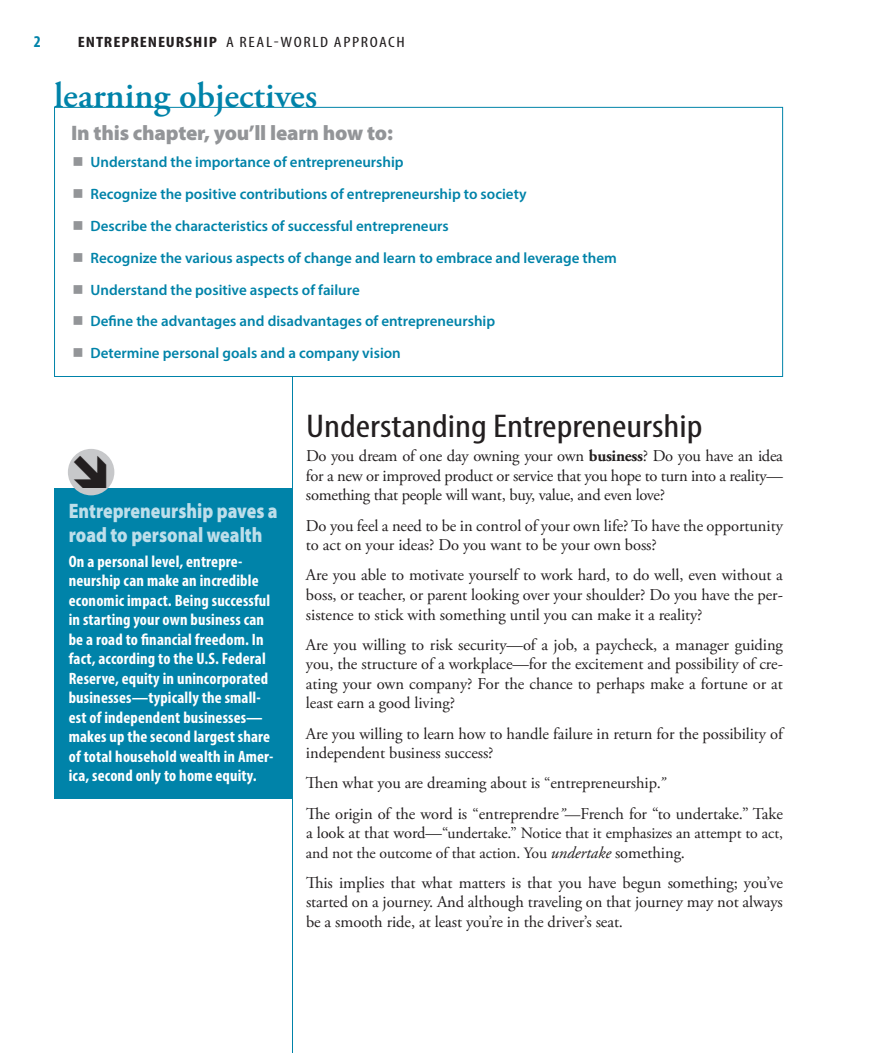
<style>
.page{position:relative;width:891px;height:1053px;background:#fff}
.page>*{position:absolute;margin:0;border:0;box-sizing:border-box;transform-origin:0 0}
.t1{font:600 36px "Adobe Garamond Pro";color:#0083a9}
.t2{font:condensed 33px "Myriad Pro";color:#231f20;scale:1.2 1}
.t3{font:900 21px/24px "Myriad Pro";color:#bddeea;scale:.85 1}
.t4{font:900 21px "Myriad Pro";letter-spacing:-.01em;color:#939598}
.t5{font:16.5px/19.5px "Adobe Garamond Pro";letter-spacing:-.005em;color:#231f20;text-align:justify}
.t6{font:700 condensed 16.5px/19.5px "Myriad Pro";letter-spacing:.01em;color:#fff}
.t7{font:700 condensed 16.5px "Myriad Pro";color:#0083a9}
.t8{font:15.75px/19.5px "Adobe Garamond Pro";letter-spacing:-.005em;color:#231f20}
.t9{font:600 15px "Myriad Pro";color:#0083a9}
.t10{font:condensed 15px "Myriad Pro";letter-spacing:.09em;color:#231f20;scale:1.2 1}
.s1{font-weight:700}
.s2{color:#939598}
.s3{font-size:15.75px}
.s4{font-style:italic;font-size:15.75px}
.s5{font-size:16.5px}
.s6{font-style:italic;font-size:16.5px}
</style>
<div class="page">
<hr style="left:292px;top:141px;width:1px;height:912px;background:#0083a9">
<div style="left:55px;top:107px;width:728px;height:269px;background:#fff"></div>
<div style="left:54px;top:107px;width:729px;height:270px;border:1px solid #0083a9"></div>
<div style="left:55px;top:488px;width:238px;height:311px;background:#0083a9"></div>
<div style="left:68px;top:449px;width:46px;height:46px;background:#c7c8ca;border-radius:50%"></div>
<p class="t7" style="left:34px;top:31px;width:9px">2</p>
<p class="t10" style="left:78px;top:33px;width:274px"><span class="s1">entrepreneurship</span> a real-world approach</p>
<h1 class="t1" style="left:54px;top:75px;width:265px">learning objectives</h1>
<p class="t4" style="left:71px;top:119px;width:323px">In this chapter, you’ll learn how to:</p>
<p class="t9" style="left:73px;top:153px;width:333px"><span class="s2">■</span> Understand the importance of entrepreneurship</p>
<p class="t9" style="left:73px;top:185px;width:455px"><span class="s2">■</span> Recognize the positive contributions of entrepreneurship to society</p>
<p class="t9" style="left:73px;top:216px;width:378px"><span class="s2">■</span> Describe the characteristics of successful entrepreneurs</p>
<p class="t9" style="left:73px;top:248px;width:546px"><span class="s2">■</span> Recognize the various aspects of change and learn to embrace and leverage them</p>
<p class="t9" style="left:73px;top:280px;width:289px"><span class="s2">■</span> Understand the positive aspects of failure</p>
<p class="t9" style="left:73px;top:312px;width:424px"><span class="s2">■</span> Define the advantages and disadvantages of entrepreneurship</p>
<p class="t9" style="left:73px;top:344px;width:330px"><span class="s2">■</span> Determine personal goals and a company vision</p>
<p class="t3" style="left:69px;top:498px;width:247px">Entrepreneurship paves a road to personal wealth</p>
<p class="t6" style="left:69px;top:551px;width:206px">On a personal level, entrepre&shy;neurship can make an incredible economic impact. Being successful in starting your own business can be a road to financial freedom. In fact, according to the U.S. Federal Reserve, equity in unincorporated businesses—typically the small&shy;est of independent businesses— makes up the second largest share of total household wealth in Amer&shy;ica, second only to home equity.</p>
<h2 class="t2" style="left:306px;top:406px;width:332px">Understanding Entrepreneurship</h2>
<p class="t5" style="left:306px;top:447px;width:479px">Do you dream of one day owning your own <span class="s1">business</span>? Do you have an idea for a new or improved product or service that you hope to turn into a reality— something that people will want, buy, value, and even love?</p>
<p class="t5" style="left:306px;top:516px;width:478px">Do you feel a need to be in control of your own life? To have the opportunity to act on your ideas? Do you want to be your own boss?</p>
<p class="t5" style="left:306px;top:566px;width:478px">Are you able to motivate yourself to work hard, to do well, even without a boss, or teacher, or parent looking over your shoulder? Do you have the per&shy;sistence to stick with something until you can make it a reality?</p>
<p class="t5" style="left:306px;top:635px;width:478px">Are you willing to risk security—of a job, a paycheck, a manager guiding you, the structure of a workplace—for the excitement and possibility of cre&shy;ating your own company? For the chance to perhaps make a fortune or at least earn a good living?</p>
<p class="t5" style="left:306px;top:724px;width:478px">Are you willing to learn how to handle failure in return for the possibility of independent business success?</p>
<p class="t5" style="left:306px;top:769px;width:478px;line-height:30.3px">Then what you are dreaming about is <span class="s3">“</span>entrepreneurship.<span class="s4">”<br></span>The origin of the word is <span class="s3">“</span>entreprendre<span class="s4">”</span><span class="s3">—</span>French for “to undertake.” Take</p>
<p class="t8" style="left:306px;top:824px;width:479px"><span class="s5">a look at that word—</span>“undertake.” Notice that it emphasizes an attempt to act, and not the outcome of that action. You <span class="s6">undertake</span> <span class="s5">something.</span></p>
<p class="t5" style="left:306px;top:874px;width:478px">This implies that what matters is that you have begun something; you’ve started on a journey. And although traveling on that journey may not always be a smooth ride, at least you’re in the driver’s seat.</p>
</div>
